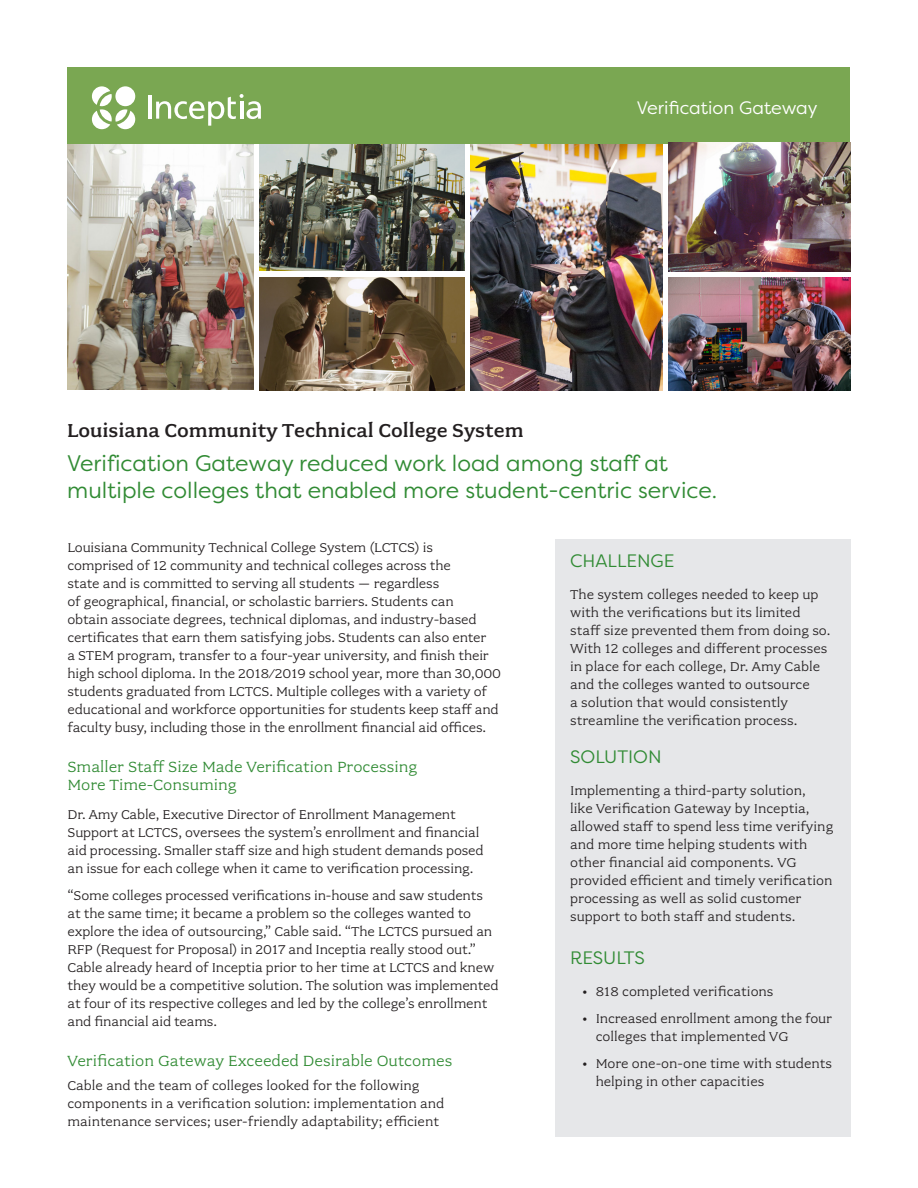
<style>
.page{position:relative;width:918px;height:1188px;background:#fff}
.page>*{position:absolute;margin:0;border:0;box-sizing:border-box;transform-origin:0 0}
.t1{font:22.5px/27px "Filson Pro";color:#318b34}
.t2{font:500 21px "Fairplex Wide OT";color:#231f20}
.t3{font:18px "Filson Pro";color:#318b34}
.t4{font:18px "Filson Pro";color:#fff}
.Paragraph_Style_2{font:16.5px/18px "Fairplex Wide OT";color:#318b34}
.Paragraph_Style_1{font:14.25px/18px "Fairplex Wide OT";letter-spacing:-.01em;color:#231f20}
.Paragraph_Style_2-2{font:14.25px/18px "Fairplex Wide OT";letter-spacing:-.01em;color:#231f20}
</style>
<div class="page">
<div style="left:555px;top:539px;width:295px;height:597px;background:#e6e7e9"></div>
<div style="left:68px;top:68px;width:782px;height:76px;background:#7aa752"></div>
<hr style="left:148px;top:95px;width:3px;height:24px;background:#fff">
<svg style="left:92px;top:86px;width:43px;height:43px"></svg>
<div style="left:115px;top:86px;width:20px;height:20px;background:#fff;border-radius:50%"></div>
<svg style="left:156px;top:94px;width:105px;height:32px"></svg>
<img style="left:68px;top:144px;width:186px;height:245px">
<img style="left:260px;top:144px;width:204px;height:127px">
<img style="left:470px;top:144px;width:193px;height:247px">
<img style="left:260px;top:278px;width:204px;height:113px">
<img style="left:669px;top:143px;width:181px;height:128px">
<img style="left:669px;top:278px;width:181px;height:113px">
<p class="t4" style="left:637px;top:96px;width:182px">Verification Gateway</p>
<p class="t2" style="left:67px;top:419px;width:458px">Louisiana Community Technical College System</p>
<p class="t1" style="left:67px;top:449px;width:652px">Verification Gateway reduced work load among staff at multiple colleges that enabled more student-centric service.</p>
<p class="Paragraph_Style_1" style="left:68px;top:538px;width:435px">Louisiana Community Technical College System (LCTCS) is comprised of 12 community and technical colleges across the<br>state and is committed to serving all students – regardless<br>of geographical, financial, or scholastic barriers. Students can<br>obtain associate degrees, technical diplomas, and industry-based certificates that earn them satisfying jobs. Students can also enter<br>a STEM program, transfer to a four-year university, and finish their high school diploma. In the 2018/2019 school year, more than 30,000 students graduated from LCTCS. Multiple colleges with a variety of educational and workforce opportunities for students keep staff and faculty busy, including those in the enrollment financial aid offices.</p>
<p class="Paragraph_Style_2" style="left:68px;top:758px;width:351px">Smaller Staff Size Made Verification Processing<br>More Time-Consuming</p>
<p class="Paragraph_Style_2-2" style="left:68px;top:805px;width:418px">Dr. Amy Cable, Executive Director of Enrollment Management Support at LCTCS, oversees the system’s enrollment and financial aid processing. Smaller staff size and high student demands posed an issue for each college when it came to verification processing.</p>
<p class="Paragraph_Style_1" style="left:68px;top:887px;width:433px">“Some colleges processed verifications in-house and saw students at the same time; it became a problem so the colleges wanted to explore the idea of outsourcing,” Cable said. “The LCTCS pursued an RFP (Request for Proposal) in 2017 and Inceptia really stood out.” Cable already heard of Inceptia prior to her time at LCTCS and knew they would be a competitive solution. The solution was implemented at four of its respective colleges and led by the college’s enrollment and financial aid teams.</p>
<p class="Paragraph_Style_2" style="left:68px;top:1051px;width:386px">Verification Gateway Exceeded Desirable Outcomes</p>
<p class="Paragraph_Style_1" style="left:68px;top:1077px;width:378px">Cable and the team of colleges looked for the following components in a verification solution: implementation and maintenance services; user-friendly adaptability; efficient</p>
<p class="t3" style="left:570px;top:549px;width:106px">CHALLENGE</p>
<p class="Paragraph_Style_1" style="left:570px;top:585px;width:262px">The system colleges needed to keep up with the verifications but its limited staff size prevented them from doing so.<br>With 12 colleges and different processes in place for each college, Dr. Amy Cable and the colleges wanted to outsource<br>a solution that would consistently streamline the verification process.</p>
<p class="t3" style="left:570px;top:745px;width:93px">SOLUTION</p>
<p class="Paragraph_Style_1" style="left:570px;top:782px;width:265px">Implementing a third-party solution,<br>like Verification Gateway by Inceptia, allowed staff to spend less time verifying and more time helping students with other financial aid components. VG provided efficient and timely verification processing as well as solid customer support to both staff and students.</p>
<p class="t3" style="left:570px;top:946px;width:76px">RESULTS</p>
<p class="Paragraph_Style_1" style="left:582px;top:983px;width:193px">• 818 completed verifications</p>
<p class="Paragraph_Style_1" style="left:596px;top:1010px;width:238px;text-indent:-13px">• Increased enrollment among the four colleges that implemented VG</p>
<p class="Paragraph_Style_1" style="left:596px;top:1055px;width:238px;text-indent:-13px">• More one-on-one time with students helping in other capacities</p>
</div>
